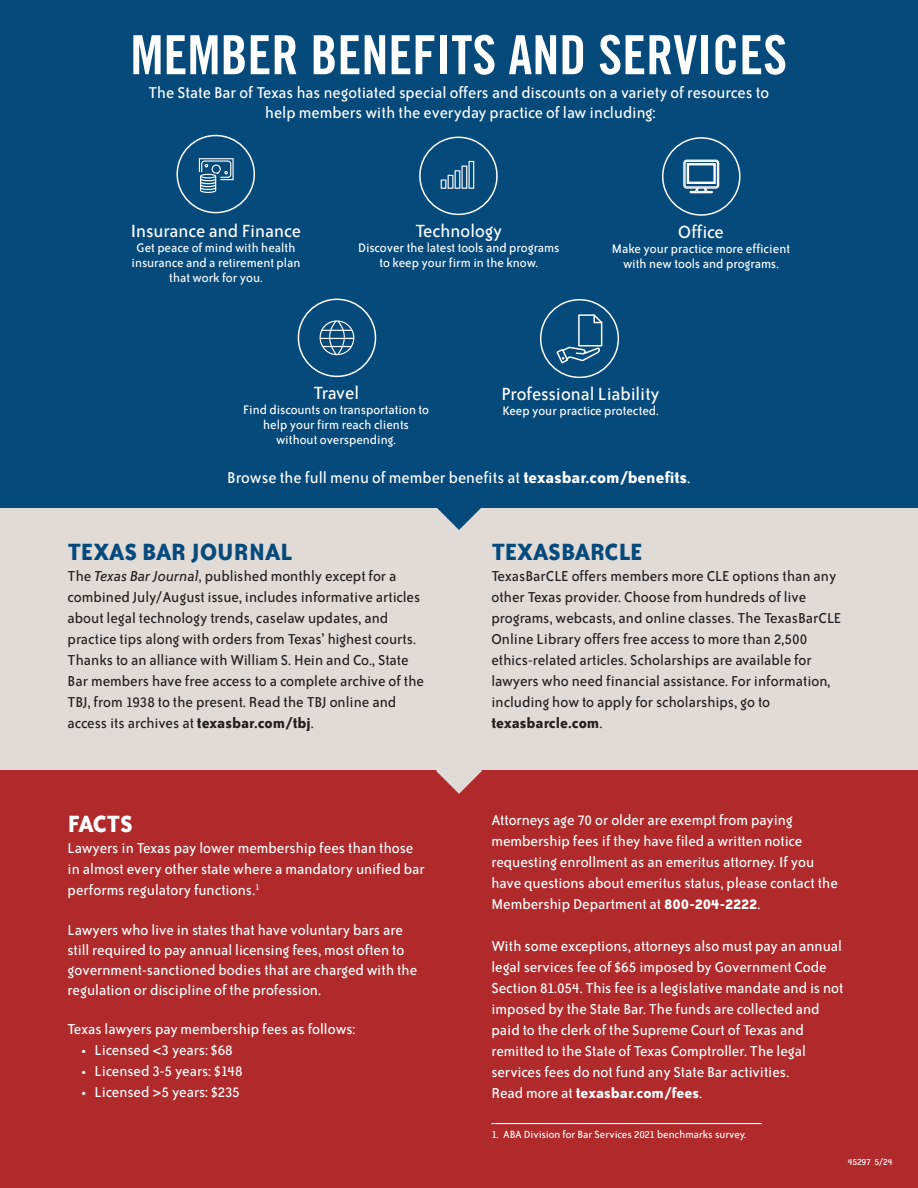
<style>
.page{position:relative;width:918px;height:1188px;background:#fff}
.page>*{position:absolute;margin:0;border:0;box-sizing:border-box;transform-origin:0 0}
.t1{font:54px "Trade Gothic Bold Cond Twenty";color:#fff}
.t2{font:700 27px "Bailey Sans ITC";color:#064a7c}
.t3{font:700 27px "Bailey Sans ITC";letter-spacing:-.015em;color:#fff}
.t4{font:20.25px "Bailey Sans ITC";color:#fff}
.t5{font:18px "Bailey Sans ITC";color:#fff}
.t6{font:16.5px/21px "Bailey Sans ITC";color:#fff}
.t7{font:16.5px/21px "Bailey Sans ITC";color:#231f20}
.t8{font:700 16.5px "Bailey Sans ITC";color:#fff}
.t9{font:16.5px "Bailey Sans ITC";letter-spacing:-.02em;color:#fff}
.t10{font:14.25px/15px "Bailey Sans ITC";color:#fff;text-align:center}
.t11{font:12px "Bailey Sans ITC";color:#fff}
.t12{font:10.5px "Bailey Sans ITC";letter-spacing:-.025em;color:#fff}
.s1{font-weight:700}
.s2{font-style:italic}
.s3{font-weight:400}
</style>
<div class="page">
<div style="left:0;top:495px;width:918px;height:693px;background:#e0dbd7"></div>
<div style="left:0;top:771px;width:918px;height:417px;background:#b02a2c"></div>
<div style="left:0;top:0;width:918px;height:507px;background:#064a7c"></div>
<svg style="left:436px;top:507px;width:46px;height:23px"></svg>
<div style="left:176px;top:135px;width:79px;height:78px;border:1px solid #fff;border-radius:50%"></div>
<svg style="left:199px;top:158px;width:35px;height:35px"></svg>
<div style="left:419px;top:137px;width:79px;height:78px;border:1px solid #fff;border-radius:50%"></div>
<svg style="left:441px;top:161px;width:33px;height:28px"></svg>
<div style="left:662px;top:137px;width:79px;height:79px;border:1px solid #fff;border-radius:50%"></div>
<svg style="left:683px;top:159px;width:37px;height:35px"></svg>
<div style="left:298px;top:299px;width:78px;height:78px;border:1px solid #fff;border-radius:50%"></div>
<svg style="left:320px;top:320px;width:34px;height:35px"></svg>
<svg style="left:556px;top:314px;width:47px;height:50px"></svg>
<div style="left:540px;top:299px;width:79px;height:79px;border:1px solid #fff;border-radius:50%"></div>
<svg style="left:436px;top:770px;width:46px;height:24px"></svg>
<hr style="left:491px;top:1123px;width:271px;height:1px;background:#fff">
<p class="t1" style="left:131px;top:35px;width:658px">MEMBER BENEFITS AND SERVICES</p>
<p class="t5" style="left:148px;top:86px;width:622px">The State Bar of Texas has negotiated special offers and discounts on a variety of resources to</p>
<p class="t5" style="left:265px;top:106px;width:392px">help members with the everyday practice of law including:</p>
<p class="t4" style="left:131px;top:224px;width:172px">Insurance and Finance</p>
<p class="t10" style="left:131px;top:241px;width:171px">Get peace of mind with health insurance and a retirement plan that work for you.</p>
<p class="t4" style="left:416px;top:224px;width:88px">Technology</p>
<p class="t10" style="left:358px;top:241px;width:203px">Discover the latest tools and programs to keep your firm in the know.</p>
<p class="t4" style="left:678px;top:225px;width:47px">Office</p>
<p class="t10" style="left:612px;top:243px;width:180px">Make your practice more efficient with new tools and programs.</p>
<p class="t4" style="left:313px;top:386px;width:47px">Travel</p>
<p class="t10" style="left:243px;top:403px;width:187px">Find discounts on transportation to</p>
<p class="t10" style="left:263px;top:418px;width:147px">help your firm reach clients</p>
<p class="t10" style="left:276px;top:433px;width:121px">without overspending.</p>
<p class="t4" style="left:502px;top:387px;width:159px">Professional Liability</p>
<p class="t10" style="left:503px;top:405px;width:158px">Keep your practice protected.</p>
<p class="t5" style="left:227px;top:471px;width:465px">Browse the full menu of member benefits at <span class="s1">texasbar.com/benefits</span>.</p>
<p class="t2" style="left:68px;top:542px;width:226px">TEXAS BAR JOURNAL</p>
<p class="t7" style="left:68px;top:566px;width:358px">The <span class="s2">Texas Bar Journal</span>, published monthly except for a combined July/August issue, includes informative articles about legal technology trends, caselaw updates, and practice tips along with orders from Texas’ highest courts.<br>Thanks to an alliance with William S. Hein and Co., State Bar members have free access to a complete archive of the TBJ, from 1938 to the present. Read the TBJ online and access its archives at <span class="s1">texasbar.com/tbj</span>.</p>
<p class="t3" style="left:68px;top:814px;width:67px">FACTS</p>
<p class="t6" style="left:68px;top:838px;width:359px">Lawyers in Texas pay lower membership fees than those in almost every other state where a mandatory unified bar performs regulatory functions.<sup>1</sup></p>
<p class="t6" style="left:68px;top:922px;width:351px;line-height:19.8px">Lawyers who live in states that have voluntary bars are still required to pay annual licensing fees, most often to government-sanctioned bodies that are charged with the regulation or discipline of the profession.</p>
<p class="t6" style="left:68px;top:1020px;width:289px">Texas lawyers pay membership fees as follows:</p>
<p class="t6" style="left:81px;top:1041px;width:153px">• Licensed &lt;3 years: $68</p>
<p class="t6" style="left:81px;top:1062px;width:163px">• Licensed 3-5 years: $148</p>
<p class="t9" style="left:81px;top:1086px;width:160px">• Licensed &gt;5 years: $235</p>
<p class="t2" style="left:491px;top:542px;width:153px">TEXASBARCLE</p>
<p class="t7" style="left:491px;top:566px;width:352px">TexasBarCLE offers members more CLE options than any other Texas provider. Choose from hundreds of live programs, webcasts, and online classes. The TexasBarCLE Online Library offers free access to more than 2,500 ethics-related articles. Scholarships are available for lawyers who need financial assistance. For information, including how to apply for scholarships, go to <span class="s1">texasbarcle.com</span>.</p>
<p class="t6" style="left:491px;top:810px;width:348px">Attorneys age 70 or older are exempt from paying membership fees if they have filed a written notice requesting enrollment as an emeritus attorney. If you have questions about emeritus status, please contact the Membership Department at <span class="s1">800-204-2222</span>.</p>
<p class="t6" style="left:491px;top:936px;width:353px">With some exceptions, attorneys also must pay an annual legal services fee of $65 imposed by Government Code Section 81.054. This fee is a legislative mandate and is not imposed by the State Bar. The funds are collected and paid to the clerk of the Supreme Court of Texas and remitted to the State of Texas Comptroller. The legal services fees do not fund any State Bar activities.</p>
<p class="t8" style="left:491px;top:1087px;width:212px"><span class="s3">Read more at</span> texasbar.com/fees<span class="s3">.</span></p>
<p class="t11" style="left:491px;top:1130px;width:256px">1. ABA Division for Bar Services 2021 benchmarks survey.</p>
<p class="t12" style="left:848px;top:1158px;width:46px">45297 5/24</p>
</div>
